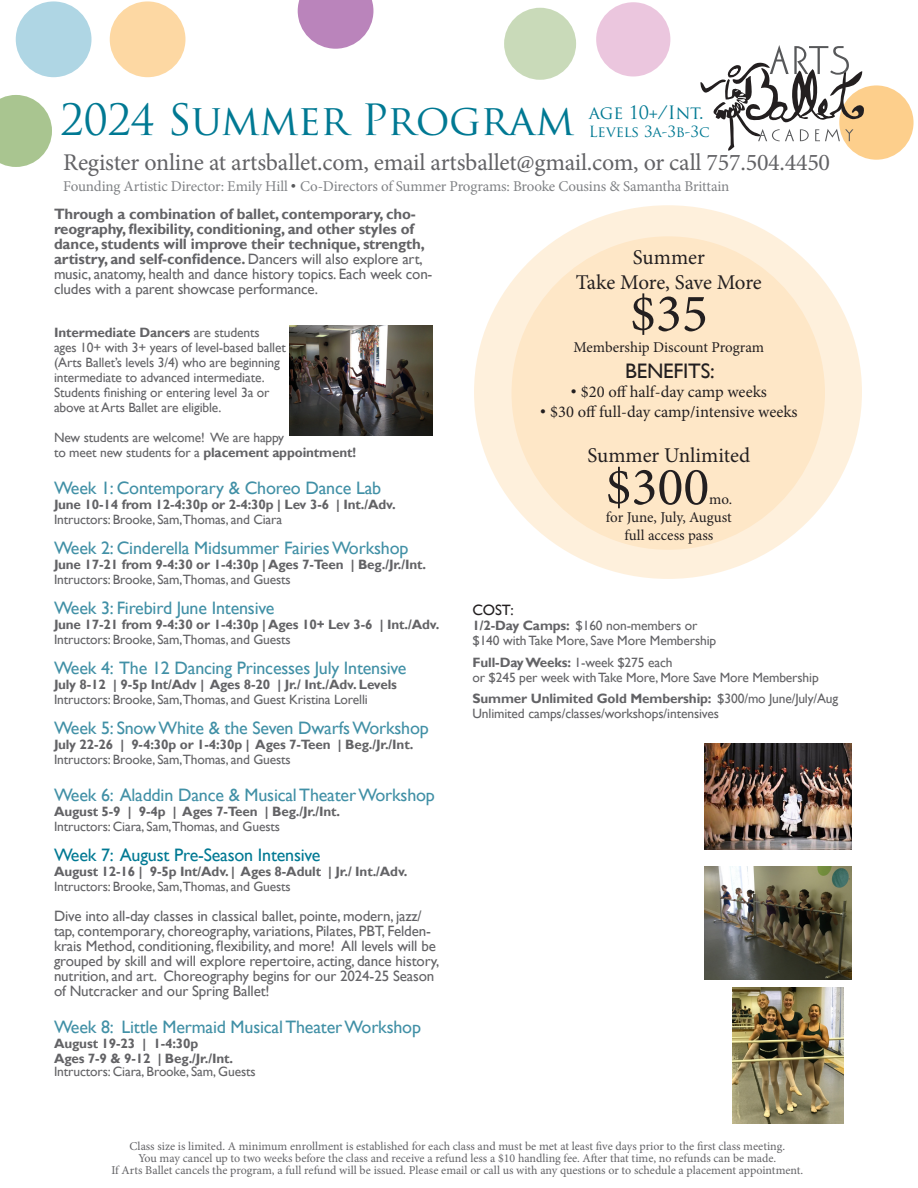
<style>
.page{position:relative;width:918px;height:1188px;background:#fff}
.page>*{position:absolute;margin:0;border:0;box-sizing:border-box;transform-origin:0 0}
.t1{font:54px "Minion Pro";color:#231f20}
.t2{font:42px "Trajan Pro";letter-spacing:-.01em;color:#007993}
.t3{font:24px "Minion Pro";letter-spacing:-.01em;color:#636366}
.t4{font:21px/25.2px "Minion Pro";letter-spacing:-.005em;color:#231f20;text-align:center}
.t5{font:21px "Gill Sans";letter-spacing:-.01em;color:#231f20}
.t6{font:18px "Gill Sans";letter-spacing:-.01em;color:#4190a6}
.t7{font:18px "Gill Sans";letter-spacing:-.01em;color:#007993}
.t8{font:18px "Trajan Pro";letter-spacing:-.01em;color:#007993}
.t9{font:16.5px "Minion Pro";color:#231f20}
.t10{font:15px/15px "Gill Sans";letter-spacing:-.01em;color:#636366}
.t11{font:700 15px/15px "Gill Sans";letter-spacing:-.01em;color:#636366}
.t12{font:15px "Minion Pro";letter-spacing:-.015em;color:#808285}
.t13{font:15px "Minion Pro";letter-spacing:-.005em;color:#231f20}
.t14{font:15px "Trajan Pro";letter-spacing:-.01em;color:#007993}
.t15{font:15px "Gill Sans";color:#231f20}
.t16{font:13.5px/15px "Gill Sans";letter-spacing:-.01em;color:#636366}
.t17{font:700 13.5px/15px "Gill Sans";letter-spacing:-.01em;color:#636366}
.t18{font:12px/12px "Minion Pro";letter-spacing:-.005em;color:#636366;text-align:center}
.s1{font-family:"Gill Sans";color:#57585a}
.s2{font-weight:400}
.s3{font-weight:700}
.s4{font-family:"Gill Sans"}
</style>
<div class="page">
<div style="left:474px;top:205px;width:388px;height:374px;background:#fef0dc;border-radius:50%"></div>
<div style="left:512px;top:236px;width:313px;height:314px;background:#fee7c7;border-radius:50%"></div>
<div style="left:839px;top:85px;width:75px;height:75px;background:#fdcf8c;border-radius:50%"></div>
<div style="left:596px;top:2px;width:74px;height:75px;background:#ebc6de;border-radius:50%"></div>
<div style="left:16px;top:1px;width:76px;height:76px;background:#afd6e4;border-radius:50%"></div>
<div style="left:110px;top:1px;width:75px;height:76px;background:#fdd8a3;border-radius:50%"></div>
<svg style="left:298px;top:0;width:75px;height:49px"></svg>
<svg style="left:700px;top:45px;width:165px;height:106px"></svg>
<svg style="left:0;top:95px;width:52px;height:72px;background:#b6cea1"></svg>
<div style="left:504px;top:8px;width:72px;height:72px;background:#c9dab9;border-radius:50%"></div>
<img style="left:290px;top:326px;width:142px;height:109px">
<img style="left:733px;top:987px;width:110px;height:136px">
<img style="left:704px;top:866px;width:147px;height:114px">
<img style="left:704px;top:743px;width:147px;height:107px">
<p class="t2" style="left:60px;top:93px;width:516px">2024 Summer Program</p>
<p class="t8" style="left:589px;top:101px;width:116px">age 10+/Int.</p>
<p class="t14" style="left:589px;top:122px;width:122px">Levels 3a-3b-3c</p>
<p class="t3" style="left:63px;top:146px;width:768px">Register online at artsballet.com, email artsballet@gmail.com, or call 757.504.4450</p>
<p class="t12" style="left:63px;top:176px;width:668px">Founding Artistic Director: Emily Hill <span class="s1">•</span> Co-Directors of Summer Programs: Brooke Cousins &amp; Samantha Brittain</p>
<p class="t11" style="left:54px;top:207px;width:380px">Through a combination of ballet, contemporary, cho&shy;reography, flexibility, conditioning, and other styles of dance, students will improve their technique, strength, artistry, and self-confidence. <span class="s2">Dancers will also explore art, music, anatomy, health and dance history topics. Each week con&shy;cludes with a parent showcase performance.</span></p>
<p class="t16" style="left:54px;top:326px;width:233px"><span class="s3">Intermediate Dancers</span> are students<br>ages 10+ with 3+ years of level-based ballet (Arts Ballet’s levels 3/4) who are beginning intermediate to advanced intermediate.<br>Students finishing or entering level 3a or above at Arts Ballet are eligible.</p>
<p class="t16" style="left:54px;top:431px;width:304px">New students are welcome! We are happy<br>to meet new students for a <span class="s3">placement appointment!</span></p>
<p class="t6" style="left:54px;top:478px;width:329px">Week 1: Contemporary &amp; Choreo Dance Lab</p>
<p class="t17" style="left:54px;top:497px;width:343px">June 10-14 from 12-4:30p or 2-4:30p | Lev 3-6 | Int./Adv.<br><span class="s2">Intructors: Brooke, Sam,Thomas, and Ciara</span></p>
<p class="t6" style="left:54px;top:538px;width:356px">Week 2: Cinderella Midsummer Fairies Workshop</p>
<p class="t17" style="left:54px;top:557px;width:374px">June 17-21 from 9-4:30 or 1-4:30p | Ages 7-Teen | Beg./Jr./Int.<br><span class="s2">Intructors: Brooke, Sam,Thomas, and Guests</span></p>
<p class="t6" style="left:54px;top:598px;width:222px">Week 3: Firebird June Intensive</p>
<p class="t17" style="left:54px;top:617px;width:387px">June 17-21 from 9-4:30 or 1-4:30p | Ages 10+ Lev 3-6 | Int./Adv.<br><span class="s2">Intructors: Brooke, Sam,Thomas, and Guests</span></p>
<p class="t6" style="left:54px;top:658px;width:354px">Week 4: The 12 Dancing Princesses July Intensive</p>
<p class="t16" style="left:54px;top:677px;width:345px"><span class="s3">July 8-12 | 9-5p Int/Adv | Ages 8-20 | Jr./ Int./Adv. Levels<br></span>Intructors: Brooke, Sam,Thomas, and Guest Kristina Lorelli</p>
<p class="t6" style="left:54px;top:718px;width:376px">Week 5: Snow White &amp; the Seven Dwarfs Workshop</p>
<p class="t17" style="left:54px;top:737px;width:361px">July 22-26 | 9-4:30p or 1-4:30p | Ages 7-Teen | Beg./Jr./Int.<br><span class="s2">Intructors: Brooke, Sam,Thomas, and Guests</span></p>
<p class="t6" style="left:54px;top:784px;width:382px">Week 6: Aladdin Dance &amp; Musical Theater Workshop</p>
<p class="t17" style="left:54px;top:804px;width:288px">August 5-9 | 9-4p | Ages 7-Teen | Beg./Jr./Int.<br><span class="s2">Intructors: Ciara, Sam,Thomas, and Guests</span></p>
<p class="t7" style="left:54px;top:844px;width:268px">Week 7: August Pre-Season Intensive</p>
<p class="t17" style="left:54px;top:864px;width:355px">August 12-16 | 9-5p Int/Adv. | Ages 8-Adult | Jr./ Int./Adv.<br><span class="s2">Intructors: Brooke, Sam,Thomas, and Guests</span></p>
<p class="t10" style="left:54px;top:909px;width:387px">Dive into all-day classes in classical ballet, pointe, modern, jazz/ tap, contemporary, choreography, variations, Pilates, PBT, Felden&shy;krais Method, conditioning, flexibility, and more! All levels will be grouped by skill and will explore repertoire, acting, dance history, nutrition, and art. Choreography begins for our 2024-25 Season of Nutcracker and our Spring Ballet!</p>
<p class="t6" style="left:54px;top:1016px;width:369px">Week 8: Little Mermaid Musical Theater Workshop</p>
<p class="t17" style="left:54px;top:1036px;width:181px">August 19-23 | 1-4:30p<br>Ages 7-9 &amp; 9-12 | Beg./Jr./Int.</p>
<p class="t16" style="left:54px;top:1064px;width:203px">Intructors: Ciara, Brooke, Sam, Guests</p>
<p class="t4" style="left:576px;top:244px;width:187px">Summer<br>Take More, Save More</p>
<p class="t1" style="left:630px;top:277px;width:79px">$35</p>
<p class="t13" style="left:574px;top:338px;width:192px">Membership Discount Program</p>
<p class="t5" style="left:625px;top:358px;width:91px">BENEFITS:</p>
<p class="t9" style="left:571px;top:381px;width:198px"><span class="s4">•</span> $20 off half-day camp weeks</p>
<p class="t9" style="left:540px;top:401px;width:259px"><span class="s4">•</span> $30 off full-day camp/intensive weeks</p>
<p class="t4" style="left:588px;top:443px;width:164px">Summer Unlimited</p>
<p class="t1" style="left:606px;top:451px;width:105px">$300</p>
<p class="t13" style="left:709px;top:489px;width:24px">mo.</p>
<p class="t13" style="left:606px;top:507px;width:127px">for June, July, August</p>
<p class="t13" style="left:624px;top:525px;width:91px">full access pass</p>
<p class="t15" style="left:472px;top:601px;width:43px">COST:</p>
<p class="t16" style="left:472px;top:618px;width:245px"><span class="s3">1/2-Day Camps:</span> $160 non-members or $140 with Take More, Save More Membership</p>
<p class="t16" style="left:473px;top:655px;width:348px"><span class="s3">Full-Day Weeks:</span> 1-week $275 each<br>or $245 per week with Take More, More Save More Membership</p>
<p class="t16" style="left:473px;top:692px;width:367px"><span class="s3">Summer Unlimited</span> <span class="s3">Gold</span> <span class="s3">Membership:</span> $300/mo June/July/Aug<br>Unlimited camps/classes/workshops/intensives</p>
<p class="t18" style="left:111px;top:1140px;width:693px">Class size is limited. A minimum enrollment is established for each class and must be met at least five days prior to the first class meeting.<br>You may cancel up to two weeks before the class and receive a refund less a $10 handling fee. After that time, no refunds can be made.<br>If Arts Ballet cancels the program, a full refund will be issued. Please email or call us with any questions or to schedule a placement appointment.</p>
</div>
